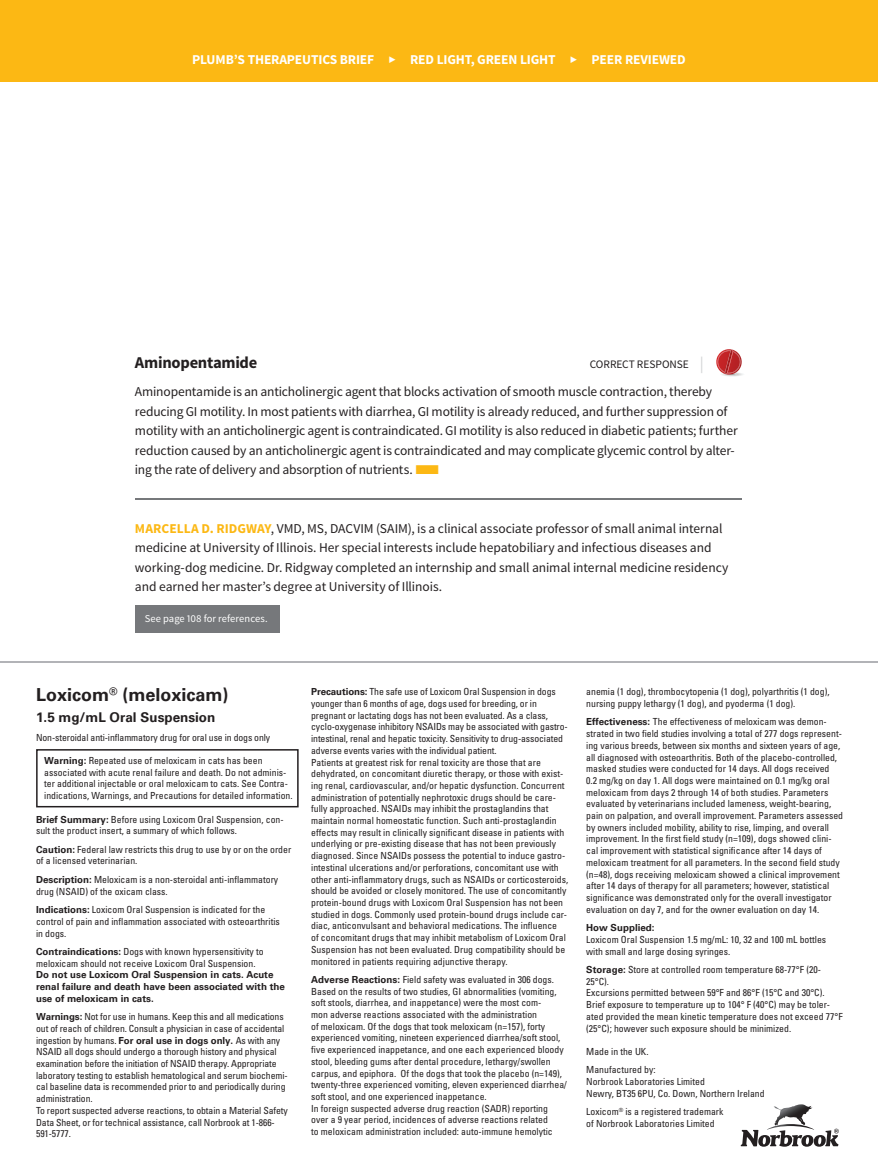
<style>
.page{position:relative;width:878px;height:1175px;background:#fff}
.page>*{position:absolute;margin:0;border:0;box-sizing:border-box;transform-origin:0 0}
.t1{font:700 18px "Univers";color:#231f20}
.t2{font:700 16.5px "Source Sans Pro";letter-spacing:-.02em;color:#231f20}
.t3{font:13.5px/19.5px "Source Sans Pro";letter-spacing:-.01em;color:#231f20}
.t4{font:700 13.5px "Source Sans Pro";letter-spacing:-.01em;color:#fff}
.t5{font:700 13.5px "Univers";color:#231f20}
.t6{font:11.4px "Source Sans Pro";letter-spacing:-.005em;color:#231f20}
.t7{font:10.5px "Source Sans Pro";letter-spacing:.005em;color:#fff}
.t8{font:condensed 9.75px/11.7px "Univers";color:#231f20}
.t9{font:700 9.75px/11.7px "Univers";color:#231f20}
.s1{font-size:16.5px;color:#d1d2d4}
.s2{color:#fcb814}
.s3{font-weight:700;color:#fcb814}
.s4{font-weight:700;font-stretch:normal}
</style>
<div class="page">
<div style="left:0;top:0;width:878px;height:81px;background:#fcb814"></div>
<svg style="left:716px;top:349px;width:27px;height:28px"></svg>
<div style="left:36px;top:749px;width:262px;height:58px;border:2px solid #231f20"></div>
<svg style="left:740px;top:1104px;width:98px;height:42px"></svg>
<hr style="left:0;top:661px;width:878px;height:2px;background:#b2b3b7">
<div style="left:136px;top:605px;width:144px;height:27px;background:#76787b"></div>
<hr style="left:135px;top:498px;width:606px;height:2px;background:#76787b">
<h3 class="t4" style="left:192px;top:51px;width:183px">PLUMB’S THERAPEUTICS BRIEF</h3>
<h3 class="t4" style="left:410px;top:51px;width:147px">RED LIGHT, GREEN LIGHT</h3>
<h3 class="t4" style="left:591px;top:51px;width:96px">PEER REVIEWED</h3>
<h2 class="t2" style="left:135px;top:351px;width:124px">Aminopentamide</h2>
<p class="t6" style="left:589px;top:357px;width:115px">CORRECT RESPONSE <span class="s1">|</span></p>
<p class="t3" style="left:135px;top:382px;width:604px">Aminopentamide is an anticholinergic agent that blocks activation of smooth muscle contraction, thereby reducing GI motility. In most patients with diarrhea, GI motility is already reduced, and further suppression of motility with an anticholinergic agent is contraindicated. GI motility is also reduced in diabetic patients; further reduction caused by an anticholinergic agent is contraindicated and may complicate glycemic control by alter&shy;ing the rate of delivery and absorption of nutrients. <span class="s2">■</span></p>
<p class="t3" style="left:135px;top:519px;width:595px"><span class="s3">MARCELLA D. RIDGWAY</span>, VMD, MS, DACVIM (SAIM), is a clinical associate professor of small animal internal medicine at University of Illinois. Her special interests include hepatobiliary and infectious diseases and working-dog medicine. Dr. Ridgway completed an internship and small animal internal medicine residency and earned her master’s degree at University of Illinois.</p>
<p class="t7" style="left:145px;top:612px;width:124px">See page 108 for references.</p>
<h1 class="t1" style="left:36px;top:683px;width:194px">Loxicom<sup>®</sup> (meloxicam)</h1>
<h3 class="t5" style="left:36px;top:709px;width:181px">1.5 mg/mL Oral Suspension</h3>
<p class="t8" style="left:36px;top:731px;width:236px">Non-steroidal anti-inflammatory drug for oral use in dogs only</p>
<p class="t8" style="left:44px;top:754px;width:250px"><span class="s4">Warning:</span> Repeated use of meloxicam in cats has been associated with acute renal failure and death. Do not adminis&shy;ter additional injectable or oral meloxicam to cats. See Contra&shy;indications, Warnings, and Precautions for detailed information.</p>
<p class="t8" style="left:36px;top:813px;width:249px"><span class="s4">Brief Summary:</span> Before using Loxicom Oral Suspension, con&shy;sult the product insert, a summary of which follows.</p>
<p class="t8" style="left:36px;top:843px;width:257px"><span class="s4">Caution:</span> Federal law restricts this drug to use by or on the order of a licensed veterinarian.</p>
<p class="t8" style="left:36px;top:873px;width:244px"><span class="s4">Description:</span> Meloxicam is a non-steroidal anti-inflammatory drug (NSAID) of the oxicam class.</p>
<p class="t8" style="left:36px;top:903px;width:245px"><span class="s4">Indications:</span> Loxicom Oral Suspension is indicated for the control of pain and inflammation associated with osteoarthritis in dogs.</p>
<p class="t8" style="left:36px;top:945px;width:229px"><span class="s4">Contraindications:</span> Dogs with known hypersensitivity to meloxicam should not receive Loxicom Oral Suspension.</p>
<p class="t9" style="left:36px;top:969px;width:250px">Do not use Loxicom Oral Suspension in cats. Acute renal failure and death have been associated with the use of meloxicam in cats.</p>
<p class="t8" style="left:36px;top:1010px;width:253px"><span class="s4">Warnings:</span> Not for use in humans. Keep this and all medications out of reach of children. Consult a physician in case of accidental ingestion by humans. <span class="s4">For oral use in dogs only.</span> As with any NSAID all dogs should undergo a thorough history and physical examination before the initiation of NSAID therapy. Appropriate laboratory testing to establish hematological and serum biochemi&shy;cal baseline data is recommended prior to and periodically during administration.<br>To report suspected adverse reactions, to obtain a Material Safety Data Sheet, or for technical assistance, call Norbrook at 1-866- 591-5777.</p>
<p class="t8" style="left:311px;top:686px;width:258px"><span class="s4">Precautions:</span> The safe use of Loxicom Oral Suspension in dogs younger than 6 months of age, dogs used for breeding, or in pregnant or lactating dogs has not been evaluated. As a class, cyclo-oxygenase inhibitory NSAIDs may be associated with gastro&shy;intestinal, renal and hepatic toxicity. Sensitivity to drug-associated adverse events varies with the individual patient.<br>Patients at greatest risk for renal toxicity are those that are dehydrated, on concomitant diuretic therapy, or those with exist&shy;ing renal, cardiovascular, and/or hepatic dysfunction. Concurrent administration of potentially nephrotoxic drugs should be care&shy;fully approached. NSAIDs may inhibit the prostaglandins that maintain normal homeostatic function. Such anti-prostaglandin effects may result in clinically significant disease in patients with underlying or pre-existing disease that has not been previously diagnosed. Since NSAIDs possess the potential to induce gastro&shy;intestinal ulcerations and/or perforations, concomitant use with other anti-inflammatory drugs, such as NSAIDs or corticosteroids, should be avoided or closely monitored. The use of concomitantly protein-bound drugs with Loxicom Oral Suspension has not been studied in dogs. Commonly used protein-bound drugs include car&shy;diac, anticonvulsant and behavioral medications. The influence<br>of concomitant drugs that may inhibit metabolism of Loxicom Oral Suspension has not been evaluated. Drug compatibility should be monitored in patients requiring adjunctive therapy.</p>
<p class="t8" style="left:311px;top:973px;width:257px"><span class="s4">Adverse Reactions:</span> Field safety was evaluated in 306 dogs.<br>Based on the results of two studies, GI abnormalities (vomiting, soft stools, diarrhea, and inappetance) were the most com-<br>mon adverse reactions associated with the administration<br>of meloxicam. Of the dogs that took meloxicam (n=157), forty experienced vomiting, nineteen experienced diarrhea/soft stool, five experienced inappetance, and one each experienced bloody stool, bleeding gums after dental procedure, lethargy/swollen carpus, and epiphora. Of the dogs that took the placebo (n=149), twenty-three experienced vomiting, eleven experienced diarrhea/ soft stool, and one experienced inappetance.<br>In foreign suspected adverse drug reaction (SADR) reporting over a 9 year period, incidences of adverse reactions related<br>to meloxicam administration included: auto-immune hemolytic</p>
<p class="t8" style="left:586px;top:686px;width:245px">anemia (1 dog), thrombocytopenia (1 dog), polyarthritis (1 dog), nursing puppy lethargy (1 dog), and pyoderma (1 dog).</p>
<p class="t8" style="left:586px;top:716px;width:258px"><span class="s4">Effectiveness:</span> The effectiveness of meloxicam was demon&shy;strated in two field studies involving a total of 277 dogs represent&shy;ing various breeds, between six months and sixteen years of age, all diagnosed with osteoarthritis. Both of the placebo-controlled, masked studies were conducted for 14 days. All dogs received<br>0.2 mg/kg on day 1. All dogs were maintained on 0.1 mg/kg oral meloxicam from days 2 through 14 of both studies. Parameters evaluated by veterinarians included lameness, weight-bearing, pain on palpation, and overall improvement. Parameters assessed by owners included mobility, ability to rise, limping, and overall improvement. In the first field study (n=109), dogs showed clini&shy;cal improvement with statistical significance after 14 days of meloxicam treatment for all parameters. In the second field study (n=48), dogs receiving meloxicam showed a clinical improvement after 14 days of therapy for all parameters; however, statistical significance was demonstrated only for the overall investigator evaluation on day 7, and for the owner evaluation on day 14.</p>
<p class="t9" style="left:586px;top:922px;width:70px">How Supplied:</p>
<p class="t8" style="left:586px;top:933px;width:241px">Loxicom Oral Suspension 1.5 mg/mL: 10, 32 and 100 mL bottles with small and large dosing syringes.</p>
<p class="t8" style="left:586px;top:963px;width:258px"><span class="s4">Storage:</span> Store at controlled room temperature 68-77°F (20- 25°C).<br>Excursions permitted between 59°F and 86°F (15°C and 30°C).<br>Brief exposure to temperature up to 104° F (40°C) may be toler&shy;ated provided the mean kinetic temperature does not exceed 77°F (25°C); however such exposure should be minimized.</p>
<p class="t8" style="left:586px;top:1042px;width:71px;line-height:18.5px">Made in the UK.<br>Manufactured by:</p>
<p class="t8" style="left:586px;top:1075px;width:180px">Norbrook Laboratories Limited<br>Newry, BT35 6PU, Co. Down, Northern Ireland</p>
<p class="t8" style="left:586px;top:1105px;width:139px">Loxicom<sup>®</sup> is a registered trademark of Norbrook Laboratories Limited</p>
</div>
